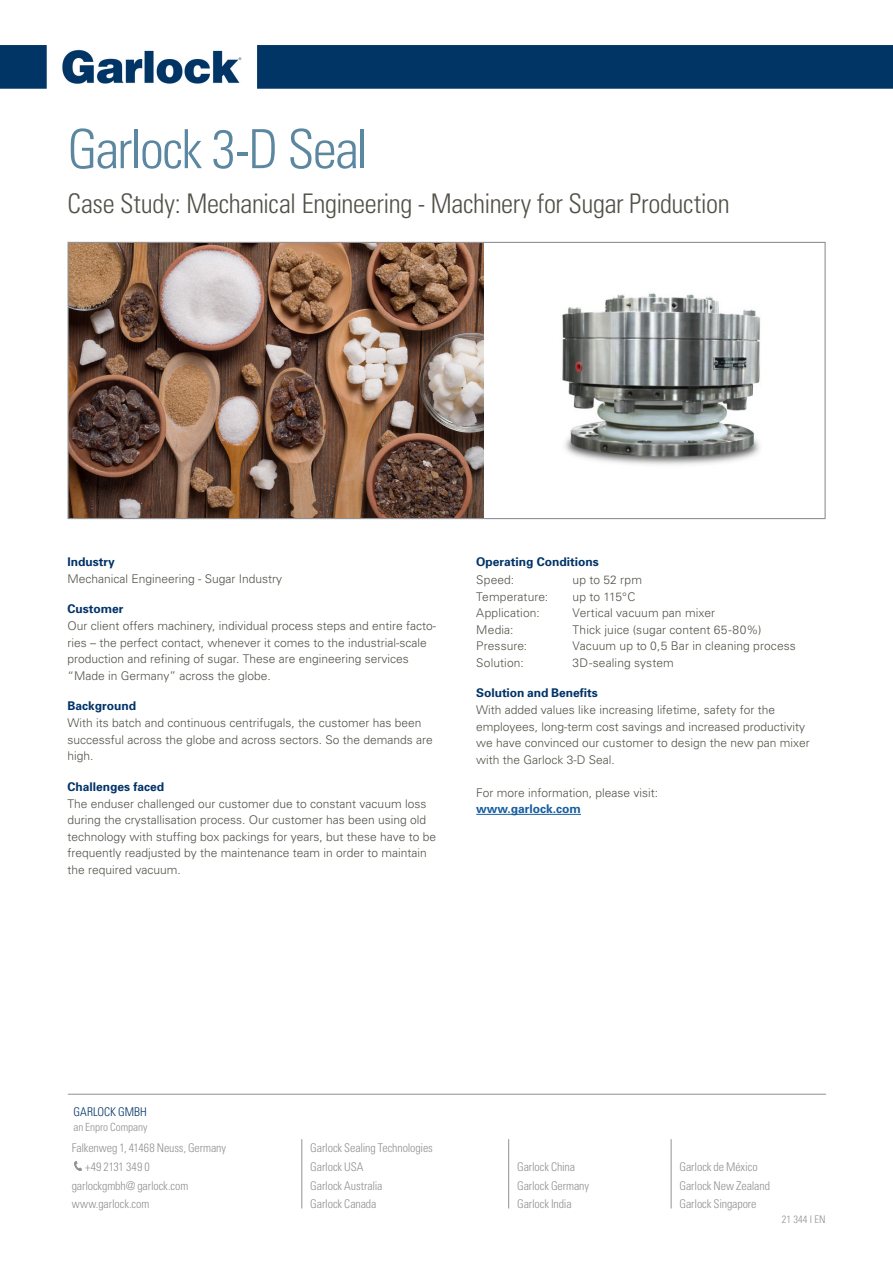
<style>
.page{position:relative;width:893px;height:1263px;background:#fff}
.page>*{position:absolute;margin:0;border:0;box-sizing:border-box;transform-origin:0 0}
.Title___Blue{font:300 condensed 54px "Univers LT Std";letter-spacing:-.04em;color:#5c87a1}
.Title___Blue-2{font:300 condensed 27px "Univers LT Std";letter-spacing:-.015em;color:#535249}
.Tabelle_Copy{font:300 12px/16.5px "Univers";color:#535249}
.t1{font:300 condensed 12px/18.8px "Univers LT Std";letter-spacing:-.01em;color:#919295}
.Tabelle_bold{font:700 12px "Univers";color:#003367}
.Tabelle_Copy-2{font:700 12px "Univers";color:#175d9e}
.t2{font:300 condensed 12px "Univers LT Std";letter-spacing:-.005em;color:#003367}
.t3{font:300 condensed 11.25px "Univers LT Std";letter-spacing:-.005em;color:#919295}
.t4{font:300 condensed 10.5px "Univers LT Std";color:#919295}
</style>
<div class="page">
<img style="left:450px;top:241px;width:364px;height:224px">
<img style="left:70px;top:244px;width:414px;height:273px">
<svg style="left:74px;top:1161px;width:8px;height:10px"></svg>
<hr style="left:301px;top:1139px;width:1px;height:69px;background:#919295">
<hr style="left:508px;top:1139px;width:1px;height:69px;background:#919295">
<hr style="left:671px;top:1139px;width:1px;height:69px;background:#919295">
<hr style="left:68px;top:1094px;width:758px;height:1px;background:#919295">
<img style="left:0;top:45px;width:893px;height:43px">
<hr style="left:476px;top:814px;width:105px;height:1px;background:#175d9e">
<p class="Title___Blue" style="left:68px;top:117px;width:302px">Garlock 3-D Seal</p>
<p class="Title___Blue-2" style="left:68px;top:187px;width:664px">Case Study: Mechanical Engineering - Machinery for Sugar Production</p>
<p class="Tabelle_bold" style="left:68px;top:554px;width:49px">Industry</p>
<p class="Tabelle_Copy" style="left:68px;top:570px;width:216px">Mechanical Engineering - Sugar Industry</p>
<p class="Tabelle_bold" style="left:68px;top:601px;width:58px">Customer</p>
<p class="Tabelle_Copy" style="left:68px;top:617px;width:370px">Our client offers machinery, individual process steps and entire facto&shy;ries – the perfect contact, whenever it comes to the industrial-scale production and refining of sugar. These are engineering services “Made in Germany” across the globe.</p>
<p class="Tabelle_bold" style="left:68px;top:698px;width:70px">Background</p>
<p class="Tabelle_Copy" style="left:68px;top:714px;width:367px">With its batch and continuous centrifugals, the customer has been successful across the globe and across sectors. So the demands are high.</p>
<p class="Tabelle_bold" style="left:68px;top:779px;width:98px">Challenges faced</p>
<p class="Tabelle_Copy" style="left:68px;top:795px;width:370px">The enduser challenged our customer due to constant vacuum loss during the crystallisation process. Our customer has been using old technology with stuffing box packings for years, but these have to be frequently readjusted by the maintenance team in order to maintain the required vacuum.</p>
<p class="Tabelle_bold" style="left:476px;top:554px;width:124px">Operating Conditions</p>
<p class="Tabelle_Copy" style="left:476px;top:571px;width:40px">Speed:</p>
<p class="Tabelle_Copy" style="left:476px;top:588px;width:73px">Temperature:</p>
<p class="Tabelle_Copy" style="left:476px;top:604px;width:65px">Application:</p>
<p class="Tabelle_Copy" style="left:476px;top:621px;width:39px">Media:</p>
<p class="Tabelle_Copy" style="left:476px;top:637px;width:52px">Pressure:</p>
<p class="Tabelle_Copy" style="left:476px;top:654px;width:49px">Solution:</p>
<p class="Tabelle_Copy" style="left:573px;top:571px;width:71px">up to 52 rpm</p>
<p class="Tabelle_Copy" style="left:573px;top:588px;width:64px">up to 115°C</p>
<p class="Tabelle_Copy" style="left:573px;top:604px;width:144px">Vertical vacuum pan mixer</p>
<p class="Tabelle_Copy" style="left:573px;top:621px;width:190px">Thick juice (sugar content 65-80%)</p>
<p class="Tabelle_Copy" style="left:573px;top:637px;width:225px">Vacuum up to 0,5 Bar in cleaning process</p>
<p class="Tabelle_Copy" style="left:573px;top:654px;width:103px">3D-sealing system</p>
<p class="Tabelle_bold" style="left:476px;top:685px;width:123px">Solution and Benefits</p>
<p class="Tabelle_Copy" style="left:476px;top:701px;width:335px">With added values like increasing lifetime, safety for the employees, long-term cost savings and increased productivity we have convinced our customer to design the new pan mixer with the Garlock 3-D Seal.</p>
<p class="Tabelle_Copy" style="left:476px;top:784px;width:184px">For more information, please visit:</p>
<p class="Tabelle_Copy-2" style="left:476px;top:801px;width:106px">www.garlock.com</p>
<p class="t2" style="left:74px;top:1104px;width:75px">GARLOCK GMBH</p>
<p class="t3" style="left:74px;top:1120px;width:75px">an Enpro Company</p>
<p class="t1" style="left:72px;top:1138px;width:156px">Falkenweg 1, 41468 Neuss, Germany</p>
<p class="t1" style="left:85px;top:1157px;width:66px">+49 2131 349 0</p>
<p class="t1" style="left:72px;top:1176px;width:118px">garlockgmbh@ garlock.com</p>
<p class="t1" style="left:72px;top:1195px;width:79px">www.garlock.com</p>
<p class="t1" style="left:310px;top:1138px;width:124px">Garlock Sealing Technologies<br>Garlock USA<br>Garlock Australia<br>Garlock Canada</p>
<p class="t1" style="left:517px;top:1157px;width:73px">Garlock China<br>Garlock Germany<br>Garlock India</p>
<p class="t1" style="left:680px;top:1157px;width:92px">Garlock de México<br>Garlock New Zealand<br>Garlock Singapore</p>
<p class="t4" style="left:782px;top:1213px;width:45px">21 344 I EN</p>
</div>
